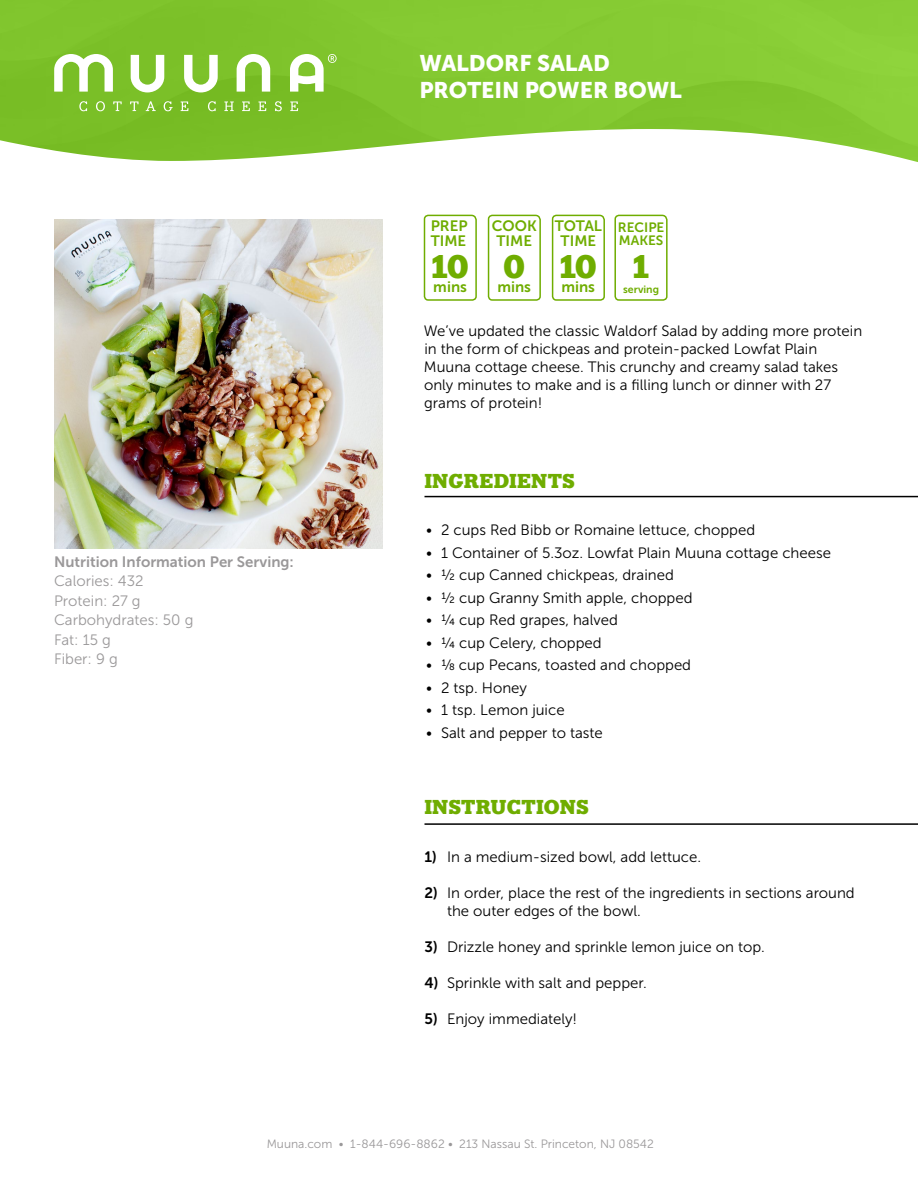
<style>
.page{position:relative;width:918px;height:1188px;background:#fff}
.page>*{position:absolute;margin:0;border:0;box-sizing:border-box;transform-origin:0 0}
.t1{font:900 31.5px "Bodoni Egyptian Pro";color:#6fad00}
.t2{font:22.5px/27px "Museo Sans 900";color:#fff}
.t3{font:900 19.5px "Bodoni Egyptian Pro";color:#6fad00}
.t4{font:15px/18px "Museo Sans 300";color:#000}
.t5{font:15px/19.5px "Museo Sans 300";color:#9a9899}
.t6{font:15px/15px "Museo Sans 700";color:#6fad00;text-align:center}
.t7{font:15px "Museo Sans 700";color:#9a9899}
.t8{font:13.5px/13.5px "Museo Sans 700";color:#6fad00}
.t9{font:12px "Museo Sans 300";color:#9a9899}
.t10{font:10.5px "Museo Sans 700";color:#6fad00}
.s1{font-family:"Museo Sans 700"}
</style>
<div class="page">
<img style="left:0;top:0;width:918px;height:109px">
<svg style="left:0;top:109px;width:918px;height:440px"></svg>
<hr style="left:424px;top:823px;width:494px;height:2px;background:#000">
<hr style="left:424px;top:496px;width:494px;height:1px;background:#000">
<svg style="left:423px;top:214px;width:55px;height:88px"></svg>
<svg style="left:487px;top:214px;width:55px;height:88px"></svg>
<svg style="left:551px;top:214px;width:55px;height:88px"></svg>
<svg style="left:79px;top:101px;width:8px;height:10px"></svg>
<svg style="left:96px;top:101px;width:9px;height:10px"></svg>
<svg style="left:113px;top:101px;width:9px;height:10px"></svg>
<svg style="left:130px;top:101px;width:9px;height:10px"></svg>
<svg style="left:146px;top:101px;width:10px;height:10px"></svg>
<svg style="left:164px;top:101px;width:9px;height:10px"></svg>
<svg style="left:181px;top:101px;width:8px;height:10px"></svg>
<svg style="left:208px;top:101px;width:8px;height:10px"></svg>
<svg style="left:224px;top:101px;width:10px;height:10px"></svg>
<svg style="left:242px;top:101px;width:8px;height:10px"></svg>
<svg style="left:258px;top:101px;width:8px;height:10px"></svg>
<svg style="left:275px;top:101px;width:7px;height:10px"></svg>
<svg style="left:290px;top:101px;width:8px;height:10px"></svg>
<svg style="left:131px;top:55px;width:33px;height:37px"></svg>
<svg style="left:184px;top:55px;width:34px;height:37px"></svg>
<svg style="left:54px;top:54px;width:59px;height:38px"></svg>
<svg style="left:237px;top:54px;width:33px;height:38px"></svg>
<svg style="left:290px;top:54px;width:47px;height:38px"></svg>
<img style="left:54px;top:220px;width:328px;height:328px">
<svg style="left:614px;top:214px;width:54px;height:88px"></svg>
<h2 class="t2" style="left:419px;top:49px;width:264px">WALDORF SALAD<br>PROTEIN POWER BOWL</h2>
<p class="t6" style="left:431px;top:219px;width:38px;text-align:left">PREP<br>TIME</p>
<p class="t6" style="left:492px;top:219px;width:46px">COOK<br>TIME</p>
<p class="t6" style="left:555px;top:219px;width:49px">TOTAL<br>TIME</p>
<p class="t6" style="left:433px;top:280px;width:35px">mins</p>
<p class="t6" style="left:497px;top:280px;width:35px">mins</p>
<p class="t6" style="left:561px;top:280px;width:35px">mins</p>
<h1 class="t1" style="left:432px;top:247px;width:167px">10 0 10</h1>
<p class="t8" style="left:618px;top:220px;width:48px">RECIPE<br>MAKES</p>
<p class="t10" style="left:623px;top:283px;width:37px">serving</p>
<h1 class="t1" style="left:633px;top:247px;width:18px">1</h1>
<p class="t4" style="left:424px;top:322px;width:440px">We’ve updated the classic Waldorf Salad by adding more protein in the form of chickpeas and protein-packed Lowfat Plain Muuna cottage cheese. This crunchy and creamy salad takes only minutes to make and is a filling lunch or dinner with 27 grams of protein!</p>
<p class="t7" style="left:54px;top:553px;width:241px">Nutrition Information Per Serving:</p>
<p class="t5" style="left:54px;top:571px;width:141px">Calories: 432<br>Protein: 27 g<br>Carbohydrates: 50 g<br>Fat: 15 g<br>Fiber: 9 g</p>
<h3 class="t3" style="left:424px;top:468px;width:152px">INGREDIENTS</h3>
<p class="t4" style="left:426px;top:521px;width:331px">• 2 cups Red Bibb or Romaine lettuce, chopped</p>
<p class="t4" style="left:426px;top:544px;width:407px">• 1 Container of 5.3oz. Lowfat Plain Muuna cottage cheese</p>
<p class="t4" style="left:426px;top:566px;width:249px">• ½ cup Canned chickpeas, drained</p>
<p class="t4" style="left:426px;top:589px;width:268px">• ½ cup Granny Smith apple, chopped</p>
<p class="t4" style="left:426px;top:611px;width:193px">• ¼ cup Red grapes, halved</p>
<p class="t4" style="left:426px;top:634px;width:177px">• ¼ cup Celery, chopped</p>
<p class="t4" style="left:426px;top:656px;width:267px">• 1/8 cup Pecans, toasted and chopped</p>
<p class="t4" style="left:426px;top:679px;width:103px">• 2 tsp. Honey</p>
<p class="t4" style="left:426px;top:701px;width:140px">• 1 tsp. Lemon juice</p>
<p class="t4" style="left:426px;top:724px;width:178px">• Salt and pepper to taste</p>
<h3 class="t3" style="left:424px;top:795px;width:166px">INSTRUCTIONS</h3>
<p class="t4" style="left:424px;top:848px;width:278px"><span class="s1">1)</span> In a medium-sized bowl, add lettuce.</p>
<p class="t4" style="left:447px;top:884px;width:409px;text-indent:-22px"><span class="s1">2)</span> In order, place the rest of the ingredients in sections around the outer edges of the bowl.</p>
<p class="t4" style="left:424px;top:938px;width:342px"><span class="s1">3)</span> Drizzle honey and sprinkle lemon juice on top.</p>
<p class="t4" style="left:424px;top:974px;width:224px"><span class="s1">4)</span> Sprinkle with salt and pepper.</p>
<p class="t4" style="left:424px;top:1010px;width:154px"><span class="s1">5)</span> Enjoy immediately!</p>
<p class="t9" style="left:267px;top:1137px;width:389px">Muuna.com • 1-844-696-8862 • 213 Nassau St. Princeton, NJ 08542</p>
</div>
